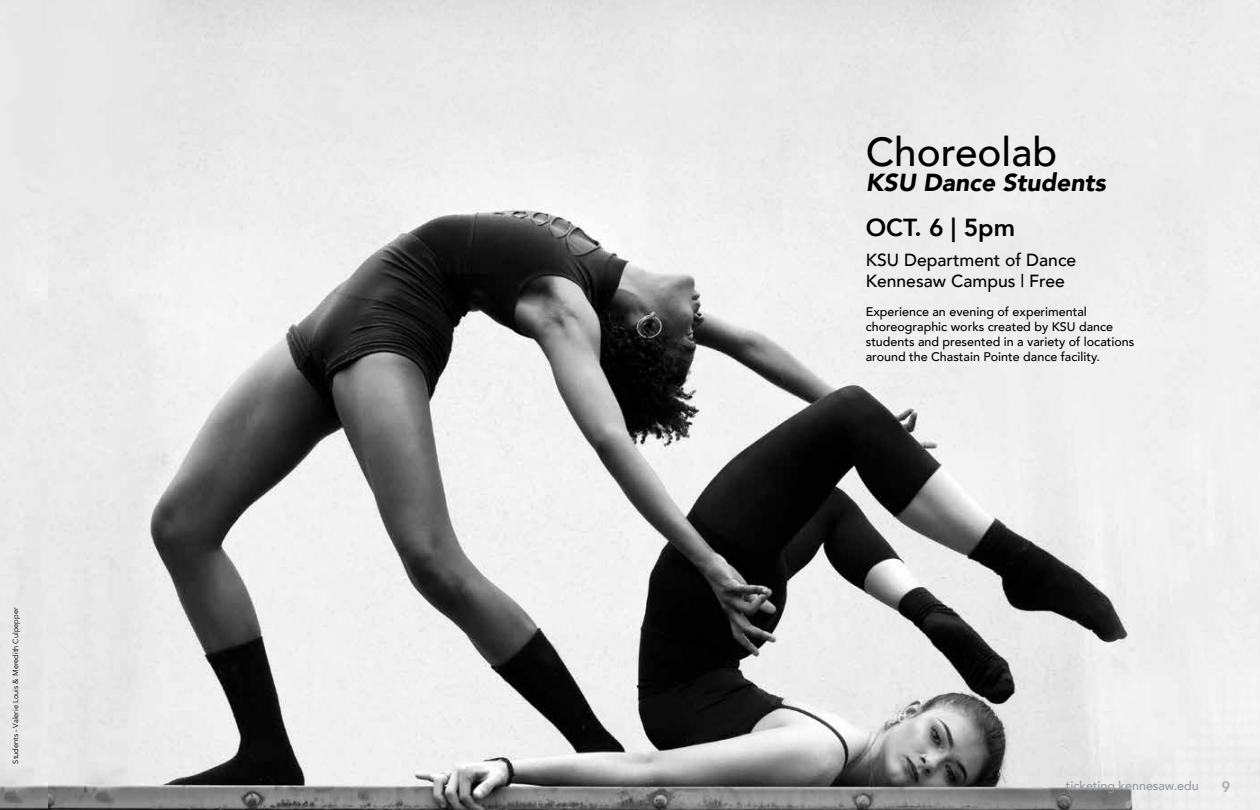
<style>
.page{position:relative;width:1260px;height:810px;background:#fff}
.page>*{position:absolute;margin:0;border:0;box-sizing:border-box;transform-origin:0 0}
.t1{font:500 40.5px "Avenir";color:#000}
.t2{font:italic 900 24.62px "Avenir";color:#000}
.t3{font:800 24.62px "Avenir";color:#000}
.t4{font:500 17.5px/21px "Avenir";color:#000}
.t5{font:800 15px "Avenir";color:#adafb2}
.t6{font:500 12.5px/15px "Avenir";color:#000}
.t7{font:500 12.5px "Avenir";color:#97999c}
.t8{font:7.5px "Avenir";color:#000101}
</style>
<div class="page">
<div style="left:0;top:0;width:49px;height:810px;background:#eaeaea"></div>
<img style="left:49px;top:0;width:1211px;height:810px">
<div style="left:1125px;top:675px;width:135px;height:135px;background:#f0f0f0"></div>
<p class="t8" style="left:11px;top:764px;width:157px;rotate:-90deg">Students - Valerie Louis &amp; Meredith Culpepper</p>
<h1 class="t1" style="left:866px;top:117px;width:193px">Choreolab</h1>
<h2 class="t2" style="left:866px;top:162px;width:242px">KSU Dance Students</h2>
<h2 class="t3" style="left:866px;top:208px;width:151px">OCT. 6 | 5pm</h2>
<h3 class="t4" style="left:866px;top:248px;width:212px">KSU Department of Dance<br>Kennesaw Campus | Free</h3>
<p class="t6" style="left:866px;top:304px;width:270px">Experience an evening of experimental choreographic works created by KSU dance students and presented in a variety of locations around the Chastain Pointe dance facility.</p>
<p class="t7" style="left:1066px;top:775px;width:134px">ticketing.kennesaw.edu</p>
<p class="t5" style="left:1221px;top:776px;width:10px">9</p>
</div>
